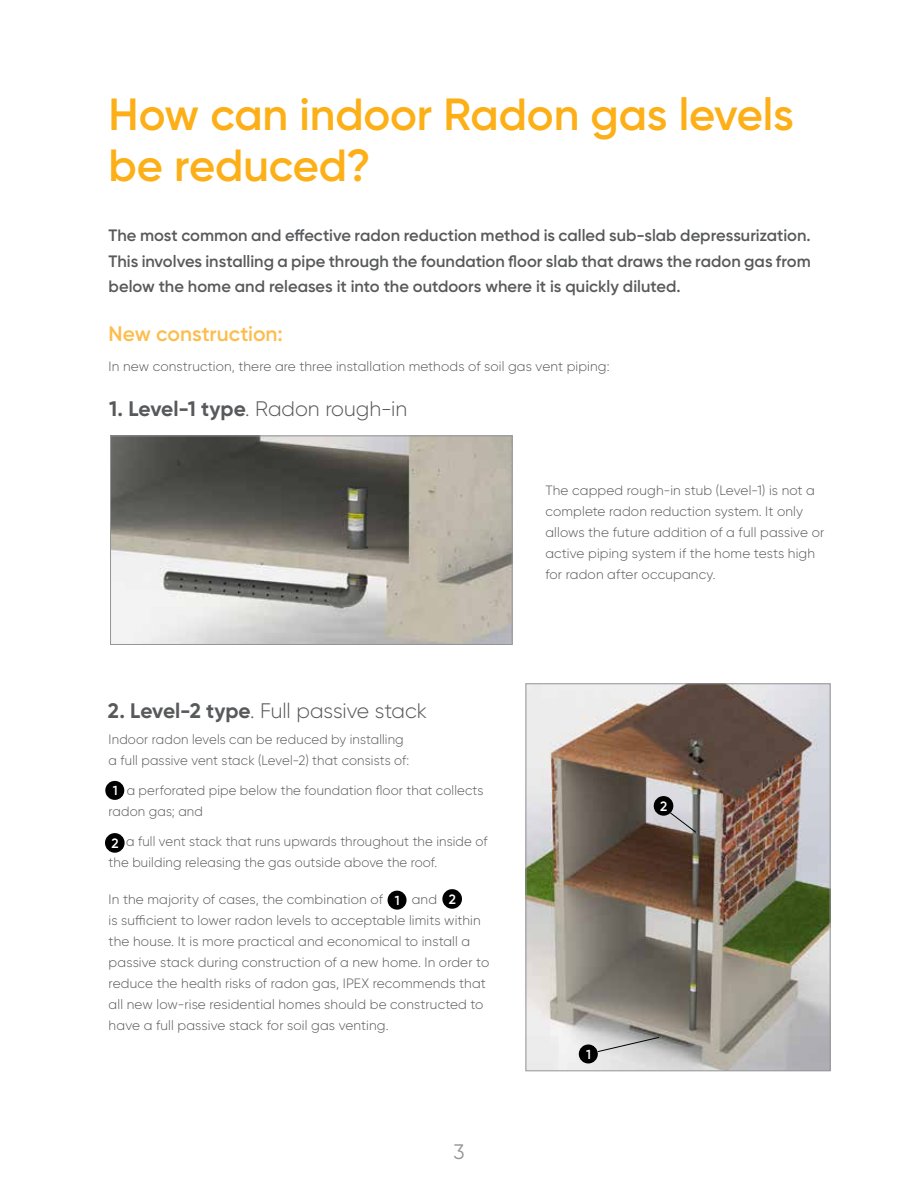
<style>
.page{position:relative;width:918px;height:1188px;background:#fff}
.page>*{position:absolute;margin:0;border:0;box-sizing:border-box;transform-origin:0 0}
.t1{font:600 45px/51px "Gilroy";letter-spacing:-.005em;color:#fcaf17}
.t2{font:300 21px "Gilroy";letter-spacing:-.005em;color:#58595b}
.t3{font:600 21px "Gilroy";color:#fdbd4d}
.t4{font:21px "Gilroy";color:#939598}
.t5{font:600 16.5px/25.5px "Gilroy";color:#58595b;text-align:justify}
.t6{font:300 13.5px/21px "Gilroy";letter-spacing:.01em;color:#58595b}
.t7{font:600 13.5px "Gilroy";color:#fff}
.t8{font:600 13.05px "Gilroy";color:#fff}
.s1{font-weight:700}
</style>
<div class="page">
<img style="left:112px;top:438px;width:398px;height:205px">
<div style="left:110px;top:436px;width:402px;height:209px;border:1px solid #939598"></div>
<img style="left:528px;top:685px;width:301px;height:384px">
<div style="left:526px;top:683px;width:305px;height:388px;border:1px solid #939598"></div>
<svg style="left:597px;top:1036px;width:63px;height:17px"></svg>
<div style="left:579px;top:1044px;width:19px;height:19px;background:#000;border-radius:50%"></div>
<div style="left:105px;top:781px;width:19px;height:19px;background:#000;border-radius:50%"></div>
<div style="left:388px;top:891px;width:19px;height:19px;background:#000;border-radius:50%"></div>
<svg style="left:669px;top:812px;width:28px;height:21px"></svg>
<div style="left:654px;top:796px;width:19px;height:20px;background:#000;border-radius:50%"></div>
<div style="left:105px;top:833px;width:20px;height:20px;background:#000;border-radius:50%"></div>
<div style="left:442px;top:889px;width:20px;height:20px;background:#000;border-radius:50%"></div>
<h1 class="t1" style="left:109px;top:88px;width:687px">How can indoor Radon gas levels be reduced?</h1>
<p class="t5" style="left:109px;top:222px;width:704px">The most common and effective radon reduction method is called sub-slab depressurization.<br>This involves installing a pipe through the foundation floor slab that draws the radon gas from below the home and releases it into the outdoors where it is quickly diluted.</p>
<h2 class="t3" style="left:109px;top:321px;width:176px">New construction:</h2>
<p class="t6" style="left:109px;top:355px;width:502px">In new construction, there are three installation methods of soil gas vent piping:</p>
<h2 class="t2" style="left:109px;top:395px;width:300px"><span class="s1">1. Level-1 type</span>. Radon rough-in</h2>
<h2 class="t2" style="left:108px;top:698px;width:321px"><span class="s1">2. Level-2 type</span>. Full passive stack</h2>
<p class="t6" style="left:109px;top:729px;width:302px">Indoor radon levels can be reduced by installing a full passive vent stack (Level-2) that consists of:</p>
<p class="t6" style="left:109px;top:780px;width:376px;text-indent:18px">a perforated pipe below the foundation floor that collects radon gas; and</p>
<p class="t6" style="left:109px;top:830px;width:380px;text-indent:17px">a full vent stack that runs upwards throughout the inside of the building releasing the gas outside above the roof.</p>
<p class="t6" style="left:109px;top:888px;width:276px">In the majority of cases, the combination of</p>
<p class="t8" style="left:113px;top:783px;width:6px">1</p>
<p class="t7" style="left:112px;top:835px;width:9px">2</p>
<p class="t6" style="left:109px;top:888px;width:382px;text-indent:303px">and<br>is sufficient to lower radon levels to acceptable limits within the house. It is more practical and economical to install a passive stack during construction of a new home. In order to reduce the health risks of radon gas, IPEX recommends that all new low-rise residential homes should be constructed to have a full passive stack for soil gas venting.</p>
<p class="t7" style="left:449px;top:891px;width:9px">2</p>
<p class="t8" style="left:395px;top:893px;width:6px">1</p>
<h2 class="t4" style="left:453px;top:1139px;width:13px">3</h2>
<p class="t6" style="left:545px;top:480px;width:280px">The capped rough-in stub (Level-1) is not a complete radon reduction system. It only allows the future addition of a full passive or active piping system if the home tests high for radon after occupancy.</p>
<p class="t7" style="left:660px;top:798px;width:9px">2</p>
<p class="t8" style="left:586px;top:1046px;width:6px">1</p>
</div>
